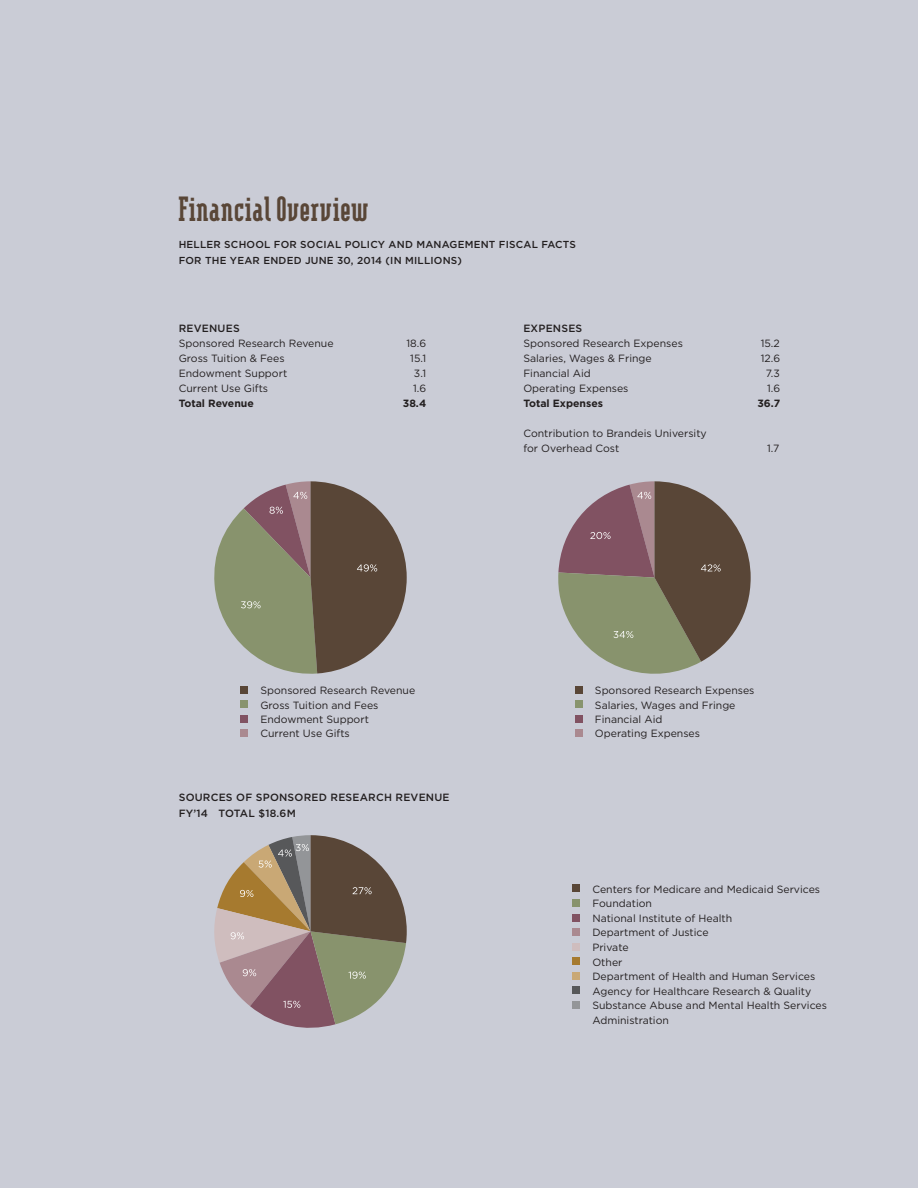
<style>
.page{position:relative;width:918px;height:1188px;background:#caccd6}
.page>*{position:absolute;margin:0;border:0;box-sizing:border-box;transform-origin:0 0}
.subhead_final{font:900 42px "Modula Serif";color:#594637}
.copy{font:10.5px/15px "Gotham";color:#231f20}
.Profile_text{font:10.5px "Gotham";color:#231f20}
.Feature_story_headin{font:500 10.5px/16.2px "Gotham";letter-spacing:.02em;color:#231f20}
.Profile_text-2{font:700 10.5px "Gotham";color:#231f20}
.Feature_story_headin-2{font:500 10.2px/16.2px "Gotham";letter-spacing:.02em;color:#231f20}
</style>
<div class="page">
<div style="left:240px;top:686px;width:8px;height:8px;background:#594637"></div>
<div style="left:240px;top:700px;width:8px;height:8px;background:#88936d"></div>
<div style="left:240px;top:715px;width:8px;height:7px;background:#815262"></div>
<div style="left:240px;top:729px;width:8px;height:8px;background:#aa8990"></div>
<div style="left:572px;top:885px;width:8px;height:7px;background:#594637"></div>
<div style="left:572px;top:899px;width:8px;height:8px;background:#88936d"></div>
<div style="left:572px;top:914px;width:8px;height:7px;background:#815262"></div>
<div style="left:572px;top:928px;width:8px;height:8px;background:#aa8990"></div>
<div style="left:572px;top:943px;width:8px;height:7px;background:#cfbdbe"></div>
<div style="left:572px;top:957px;width:8px;height:8px;background:#a67a2f"></div>
<div style="left:572px;top:972px;width:8px;height:8px;background:#c9a875"></div>
<div style="left:572px;top:987px;width:8px;height:7px;background:#57585a"></div>
<div style="left:572px;top:1001px;width:8px;height:8px;background:#939598"></div>
<div style="left:575px;top:686px;width:8px;height:8px;background:#594637"></div>
<div style="left:575px;top:700px;width:8px;height:8px;background:#88946d"></div>
<div style="left:575px;top:715px;width:8px;height:7px;background:#815262"></div>
<div style="left:575px;top:729px;width:8px;height:8px;background:#aa8990"></div>
<svg style="left:214px;top:481px;width:193px;height:193px"></svg>
<svg style="left:558px;top:481px;width:193px;height:193px"></svg>
<svg style="left:214px;top:835px;width:193px;height:193px"></svg>
<p class="subhead_final" style="left:178px;top:189px;width:192px">Financial Overview</p>
<p class="Feature_story_headin-2" style="left:179px;top:236px;width:399px">HELLER SCHOOL FOR SOCIAL POLICY AND MANAGEMENT FISCAL FACTS<br>FOR THE YEAR ENDED JUNE 30, 2014 (IN MILLIONS)</p>
<p class="Feature_story_headin" style="left:179px;top:320px;width:63px">REVENUES</p>
<p class="Profile_text" style="left:179px;top:337px;width:156px">Sponsored Research Revenue</p>
<p class="Profile_text" style="left:406px;top:337px;width:21px">18.6</p>
<p class="Profile_text" style="left:179px;top:352px;width:107px">Gross Tuition &amp; Fees</p>
<p class="Profile_text" style="left:410px;top:352px;width:17px">15.1</p>
<p class="Profile_text" style="left:179px;top:367px;width:110px">Endowment Support</p>
<p class="Profile_text" style="left:414px;top:367px;width:14px">3.1</p>
<p class="Profile_text" style="left:179px;top:382px;width:91px">Current Use Gifts</p>
<p class="Profile_text" style="left:413px;top:382px;width:15px">1.6</p>
<p class="Profile_text-2" style="left:179px;top:397px;width:77px">Total Revenue</p>
<p class="Profile_text-2" style="left:403px;top:397px;width:25px">38.4</p>
<p class="Feature_story_headin" style="left:523px;top:320px;width:60px">EXPENSES</p>
<p class="Profile_text" style="left:523px;top:337px;width:161px">Sponsored Research Expenses</p>
<p class="Profile_text" style="left:761px;top:337px;width:21px">15.2</p>
<p class="Profile_text" style="left:523px;top:352px;width:130px">Salaries, Wages &amp; Fringe</p>
<p class="Profile_text" style="left:761px;top:352px;width:21px">12.6</p>
<p class="Profile_text" style="left:523px;top:367px;width:69px">Financial Aid</p>
<p class="Profile_text" style="left:766px;top:367px;width:16px">7.3</p>
<p class="Profile_text" style="left:523px;top:382px;width:107px">Operating Expenses</p>
<p class="Profile_text" style="left:767px;top:382px;width:15px">1.6</p>
<p class="Profile_text-2" style="left:523px;top:397px;width:81px">Total Expenses</p>
<p class="Profile_text-2" style="left:757px;top:397px;width:24px">36.7</p>
<p class="Profile_text" style="left:523px;top:427px;width:185px">Contribution to Brandeis University</p>
<p class="Profile_text" style="left:523px;top:442px;width:97px">for Overhead Cost</p>
<p class="Profile_text" style="left:767px;top:442px;width:14px">1.7</p>
<p class="copy" style="left:260px;top:683px;width:156px">Sponsored Research Revenue</p>
<p class="copy" style="left:260px;top:697px;width:120px">Gross Tuition and Fees</p>
<p class="copy" style="left:260px;top:711px;width:110px">Endowment Support</p>
<p class="copy" style="left:260px;top:726px;width:91px">Current Use Gifts</p>
<p class="Feature_story_headin" style="left:179px;top:789px;width:272px">SOURCES OF SPONSORED RESEARCH REVENUE<br>FY’14 TOTAL $18.6M</p>
<p class="copy" style="left:595px;top:683px;width:161px;line-height:14.4px">Sponsored Research Expenses<br>Salaries, Wages and Fringe</p>
<p class="copy" style="left:595px;top:711px;width:69px">Financial Aid</p>
<p class="copy" style="left:595px;top:726px;width:107px">Operating Expenses</p>
<p class="copy" style="left:592px;top:881px;width:229px">Centers for Medicare and Medicaid Services</p>
<p class="copy" style="left:592px;top:896px;width:61px">Foundation</p>
<p class="copy" style="left:592px;top:910px;width:141px">National Institute of Health</p>
<p class="copy" style="left:592px;top:925px;width:118px">Department of Justice</p>
<p class="copy" style="left:592px;top:940px;width:38px">Private</p>
<p class="copy" style="left:592px;top:954px;width:32px">Other</p>
<p class="copy" style="left:592px;top:969px;width:224px">Department of Health and Human Services</p>
<p class="copy" style="left:592px;top:983px;width:220px">Agency for Healthcare Research &amp; Quality</p>
<p class="copy" style="left:592px;top:998px;width:236px">Substance Abuse and Mental Health Services<br>Administration</p>
</div>
